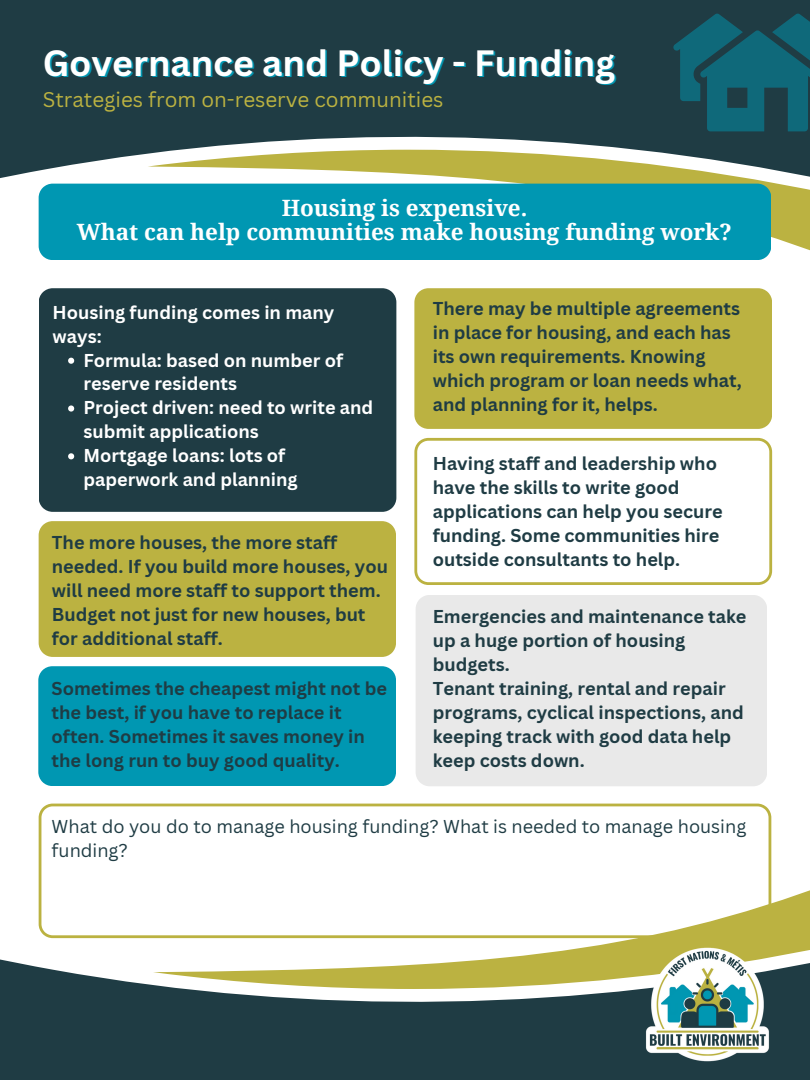
<style>
.page{position:relative;width:810px;height:1080px;background:#fff}
.page>*{position:absolute;margin:0;border:0;box-sizing:border-box;transform-origin:0 0}
.t1{font:700 35.62px "Canva Sans";color:#fff}
.t2{font:700 22.5px "Noto Serif";color:#fff}
.t3{font:20.62px "Canva Sans";color:#bbb241}
.t4{font:700 18.12px/23.9px "Canva Sans";color:#1f3c44}
.t5{font:700 18.12px/23.9px "Canva Sans";color:#fff}
.t6{font:18.12px/23.9px "Canva Sans";color:#1f3c44}
</style>
<div class="page">
<svg style="left:153px;top:880px;width:657px;height:76px"></svg>
<svg style="left:0;top:956px;width:810px;height:124px;fill:#1f3c44"></svg>
<svg style="left:0;top:974px;width:446px;height:106px;background:#3c5454"></svg>
<div style="left:0;top:0;width:810px;height:73px;background:#1f3c44"></div>
<svg style="left:148px;top:183px;width:662px;height:68px;background:#bbbf6e"></svg>
<svg style="left:0;top:73px;width:810px;height:110px;fill:#1f3c44"></svg>
<svg style="left:0;top:73px;width:440px;height:92px;background:#415856"></svg>
<svg style="left:673px;top:14px;width:137px;height:117px"></svg>
<div style="left:39px;top:184px;width:732px;height:76px;background:#0097b2"></div>
<div style="left:39px;top:288px;width:357px;height:224px;background:#1f3c44"></div>
<svg style="left:39px;top:804px;width:732px;height:134px"></svg>
<div style="left:38px;top:666px;width:358px;height:120px;background:#0097b2"></div>
<svg style="left:68px;top:358px;width:6px;height:6px"></svg>
<svg style="left:68px;top:405px;width:6px;height:7px"></svg>
<svg style="left:68px;top:453px;width:6px;height:6px"></svg>
<svg style="left:414px;top:438px;width:358px;height:147px"></svg>
<div style="left:414px;top:288px;width:358px;height:141px;background:#bbb241"></div>
<div style="left:416px;top:595px;width:351px;height:191px;background:#e9e9e9"></div>
<img style="left:623px;top:944px;width:170px;height:121px">
<div style="left:39px;top:521px;width:357px;height:136px;background:#bbb241"></div>
<p class="t1" style="left:43px;top:38px;width:574px">Governance and Policy - Funding</p>
<p class="t3" style="left:43px;top:85px;width:402px">Strategies from on-reserve communities</p>
<p class="t2" style="left:282px;top:192px;width:247px">Housing is expensive.</p>
<p class="t2" style="left:77px;top:216px;width:657px">What can help communities make housing funding work?</p>
<p class="t5" style="left:53px;top:300px;width:283px">Housing funding comes in many ways:</p>
<p class="t5" style="left:83px;top:348px;width:261px">Formula: based on number of reserve residents</p>
<p class="t5" style="left:83px;top:395px;width:291px">Project driven: need to write and submit applications</p>
<p class="t5" style="left:83px;top:443px;width:216px">Mortgage loans: lots of paperwork and planning</p>
<p class="t4" style="left:52px;top:530px;width:338px">The more houses, the more staff needed. If you build more houses, you will need more staff to support them.<br>Budget not just for new houses, but for additional staff.</p>
<p class="t4" style="left:52px;top:676px;width:337px">Sometimes the cheapest might not be the best, if you have to replace it often. Sometimes it saves money in the long run to buy good quality.</p>
<p class="t4" style="left:433px;top:296px;width:311px">There may be multiple agreements in place for housing, and each has its own requirements. Knowing which program or loan needs what, and planning for it, helps.</p>
<p class="t4" style="left:433px;top:451px;width:292px">Having staff and leadership who have the skills to write good applications can help you secure funding. Some communities hire outside consultants to help.</p>
<p class="t4" style="left:433px;top:604px;width:315px">Emergencies and maintenance take up a huge portion of housing budgets.</p>
<p class="t4" style="left:433px;top:676px;width:313px">Tenant training, rental and repair programs, cyclical inspections, and keeping track with good data help keep costs down.</p>
<p class="t6" style="left:52px;top:814px;width:696px">What do you do to manage housing funding? What is needed to manage housing funding?</p>
</div>
